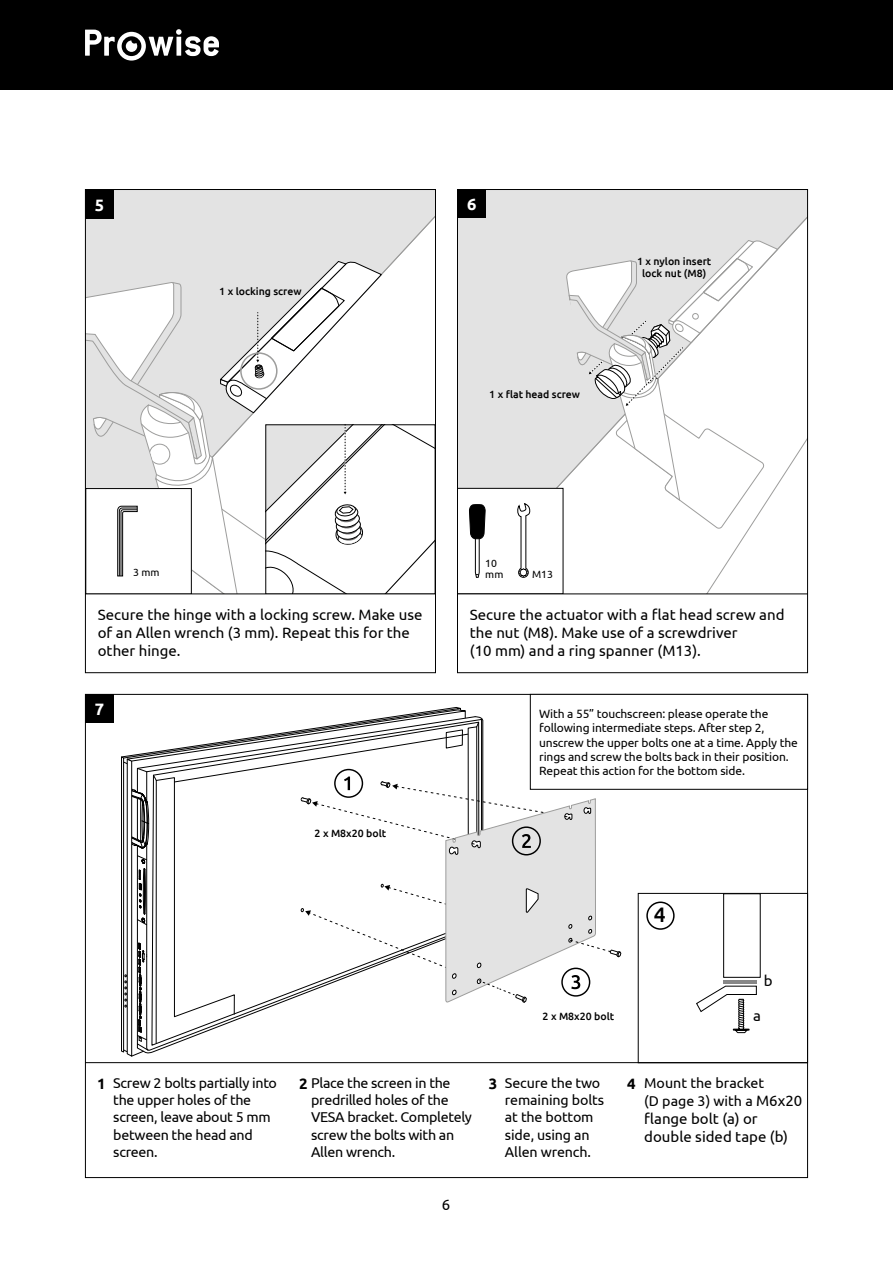
<style>
.page{position:relative;width:893px;height:1263px;background:#fff}
.page>*{position:absolute;margin:0;border:0;box-sizing:border-box;transform-origin:0 0}
.t1{font:500 21px "Ubuntu";color:#000}
.t2{font:700 16.5px "Ubuntu";color:#fff}
.t3{font:15px/18px "Ubuntu";color:#000}
.t4{font:700 15px "Ubuntu";color:#000}
.t5{font:14.25px/17.1px "Ubuntu";letter-spacing:-.02em;color:#000}
.t6{font:14.25px/18px "Ubuntu";color:#000}
.t7{font:12px/14.4px "Ubuntu";letter-spacing:-.01em;color:#000}
.t8{font:500 10.5px/12.6px "Ubuntu";color:#000;text-align:center}
.t9{font:10.5px/10.5px "Ubuntu";color:#000}
.s1{font-weight:700;font-size:15px}
.s2{font-size:15px}
</style>
<div class="page">
<div style="left:0;top:0;width:893px;height:89px;background:#000"></div>
<svg style="left:87px;top:1062px;width:719px;height:2px"></svg>
<svg style="left:121px;top:706px;width:501px;height:351px"></svg>
<div style="left:85px;top:694px;width:29px;height:29px;background:#000"></div>
<div style="left:638px;top:893px;width:170px;height:170px;border:1px solid #000"></div>
<div style="left:486px;top:191px;width:320px;height:19px;background:#e3e3e3"></div>
<div style="left:459px;top:210px;width:347px;height:30px;background:#e3e3e3"></div>
<div style="left:458px;top:189px;width:28px;height:29px;background:#000"></div>
<svg style="left:459px;top:240px;width:347px;height:355px"></svg>
<div style="left:87px;top:191px;width:347px;height:70px;background:#e3e3e3"></div>
<div style="left:85px;top:190px;width:29px;height:28px;background:#000"></div>
<svg style="left:87px;top:261px;width:347px;height:334px"></svg>
<div style="left:530px;top:694px;width:277px;height:95px;background:#fff"></div>
<div style="left:530px;top:694px;width:278px;height:96px;border:1px solid #000"></div>
<svg style="left:85px;top:29px;width:134px;height:32px"></svg>
<div style="left:646px;top:901px;width:29px;height:29px;border:2px solid #000;border-radius:50%"></div>
<svg style="left:696px;top:985px;width:61px;height:48px"></svg>
<div style="left:723px;top:893px;width:38px;height:85px;border:1px solid #000"></div>
<hr style="left:724px;top:980px;width:33px;height:3px;background:#878787">
<p class="t2" style="left:95px;top:195px;width:11px">5</p>
<p class="t8" style="left:219px;top:285px;width:84px">1 x locking screw</p>
<p class="t2" style="left:467px;top:194px;width:11px">6</p>
<p class="t8" style="left:489px;top:387px;width:92px">1 x flat head screw</p>
<p class="t8" style="left:637px;top:254px;width:76px">1 x nylon insert lock nut (M8)</p>
<p class="t9" style="left:133px;top:567px;width:28px">3 mm</p>
<p class="t3" style="left:98px;top:605px;width:326px">Secure the hinge with a locking screw. Make use of an Allen wrench (3 mm). Repeat this for the other hinge.</p>
<p class="t2" style="left:95px;top:699px;width:11px">7</p>
<p class="t8" style="left:315px;top:827px;width:73px">2 x M8x20 bolt</p>
<p class="t9" style="left:485px;top:558px;width:20px">10 mm</p>
<p class="t3" style="left:470px;top:605px;width:316px">Secure the actuator with a flat head screw and the nut (M8). Make use of a screwdriver<br>(10 mm) and a ring spanner (M13).</p>
<p class="t9" style="left:532px;top:568px;width:22px">M13</p>
<p class="t7" style="left:539px;top:706px;width:260px">With a 55” touchscreen: please operate the following intermediate steps. After step 2, unscrew the upper bolts one at a time. Apply the rings and screw the bolts back in their position.<br>Repeat this action for the bottom side.</p>
<p class="t8" style="left:543px;top:1010px;width:73px">2 x M8x20 bolt</p>
<h1 class="t1" style="left:654px;top:901px;width:13px">4</h1>
<p class="t3" style="left:764px;top:971px;width:10px">b</p>
<p class="t3" style="left:753px;top:1006px;width:9px">a</p>
<p class="t4" style="left:97px;top:1074px;width:10px">1</p>
<p class="t5" style="left:299px;top:1074px;width:153px"><span class="s1">2</span> Place the screen in the</p>
<p class="t4" style="left:489px;top:1074px;width:10px">3</p>
<p class="t4" style="left:627px;top:1074px;width:10px">4</p>
<p class="t5" style="left:311px;top:1091px;width:162px">predrilled holes of the<br>VESA bracket. Completely screw the bolts with an<br>Allen wrench.</p>
<p class="t5" style="left:113px;top:1074px;width:165px">Screw 2 bolts partially into the upper holes of the screen, leave about 5 mm between the head and screen.</p>
<p class="t5" style="left:505px;top:1074px;width:101px">Secure the two remaining bolts at the bottom side, using an<br>Allen wrench.</p>
<p class="t6" style="left:644px;top:1074px;width:160px">Mount the bracket<br>(D page 3) with a <span class="s2">M6x20</span></p>
<p class="t3" style="left:644px;top:1109px;width:145px">flange bolt (a) or double sided tape (b)</p>
<p class="t3" style="left:442px;top:1195px;width:10px">6</p>
</div>
